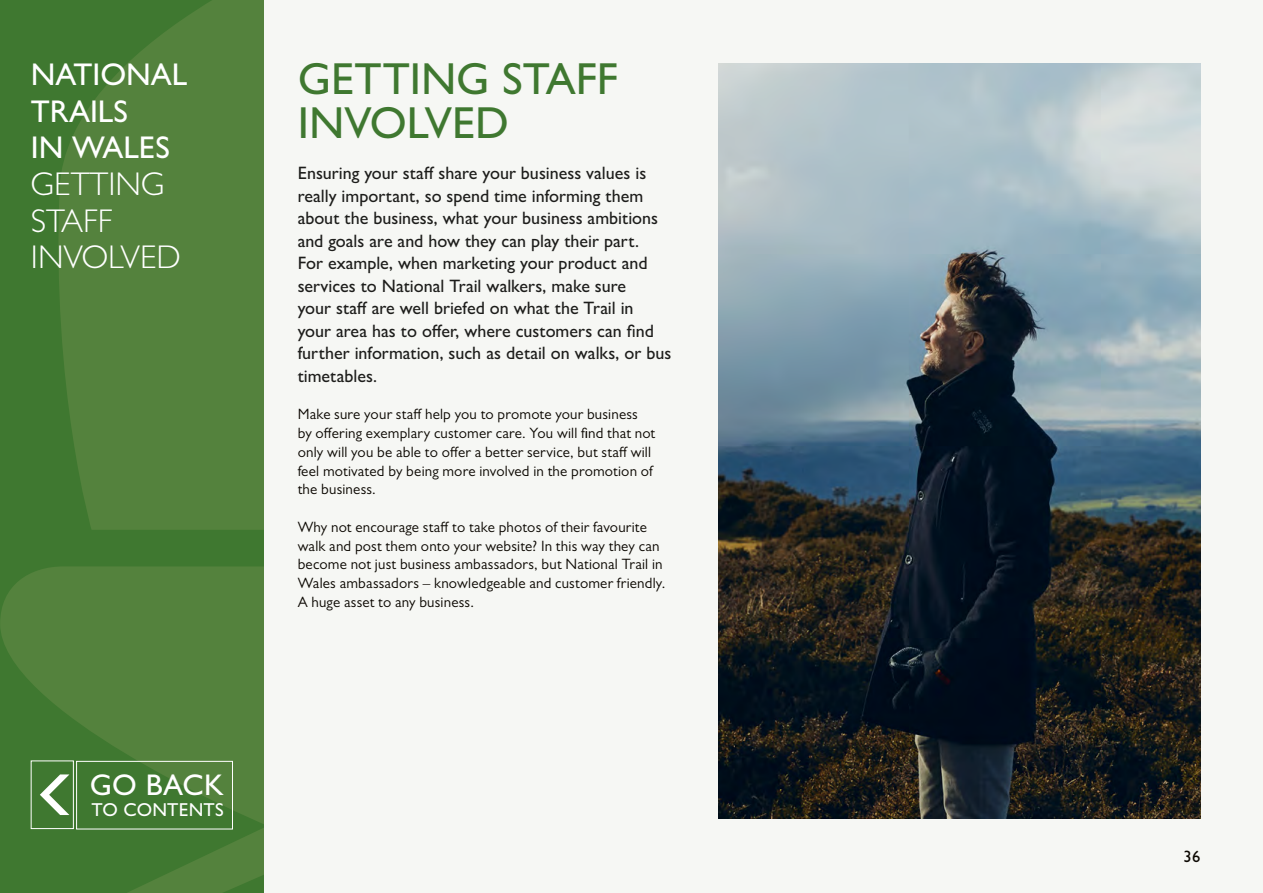
<style>
.page{position:relative;width:1263px;height:893px;background:#f6f7f4}
.page>*{position:absolute;margin:0;border:0;box-sizing:border-box;transform-origin:0 0}
.t1{font:500 45px/43.5px "Gill Sans MT Pro";color:#3f7830}
.t2{font:300 33px/36.6px "Gill Sans MT Pro";color:#fff}
.t3{font:500 31.5px/36.6px "Gill Sans MT Pro";color:#fff}
.t4{font:500 30px "Gill Sans MT Pro";letter-spacing:.01em;color:#fff}
.t5{font:500 18.75px "Gill Sans MT Pro";letter-spacing:.01em;color:#fff}
.t6{font:500 18px/22.5px "Gill Sans MT Pro";color:#1d1d1b}
.t7{font:500 16.5px "Gill Sans MT Pro";color:#0c0802}
.t8{font:15px/18.8px "Gill Sans MT Pro";letter-spacing:.01em;color:#0c0802}
</style>
<div class="page">
<img style="left:719px;top:64px;width:481px;height:755px">
<div style="left:0;top:0;width:264px;height:893px;background:#3f7830"></div>
<svg style="left:0;top:566px;width:264px;height:327px;fill:#54823d"></svg>
<svg style="left:58px;top:0;width:206px;height:530px;background:#51803b"></svg>
<div style="left:76px;top:761px;width:157px;height:68px;border:1px solid #fff"></div>
<svg style="left:40px;top:774px;width:29px;height:41px"></svg>
<div style="left:31px;top:761px;width:43px;height:68px;border:1px solid #fff"></div>
<h3 class="t3" style="left:31px;top:56px;width:158px">NATIONAL<br>TRAILS<br>IN WALES</h3>
<h2 class="t2" style="left:31px;top:165px;width:151px">GETTING<br>STAFF<br>INVOLVED</h2>
<h3 class="t4" style="left:90px;top:767px;width:135px">GO BACK</h3>
<p class="t5" style="left:92px;top:798px;width:134px">TO CONTENTS</p>
<h1 class="t1" style="left:298px;top:57px;width:322px">GETTING STAFF<br>INVOLVED</h1>
<p class="t6" style="left:298px;top:162px;width:375px">Ensuring your staff share your business values is really important, so spend time informing them about the business, what your business ambitions and goals are and how they can play their part.<br>For example, when marketing your product and services to National Trail walkers, make sure<br>your staff are well briefed on what the Trail in your area has to offer, where customers can find further information, such as detail on walks, or bus timetables.</p>
<p class="t8" style="left:298px;top:405px;width:359px">Make sure your staff help you to promote your business by offering exemplary customer care. You will find that not only will you be able to offer a better service, but staff will feel motivated by being more involved in the promotion of the business.</p>
<p class="t8" style="left:298px;top:517px;width:369px">Why not encourage staff to take photos of their favourite walk and post them onto your website? In this way they can become not just business ambassadors, but National Trail in Wales ambassadors – knowledgeable and customer friendly.<br>A huge asset to any business.</p>
<p class="t7" style="left:1183px;top:846px;width:18px">36</p>
</div>
